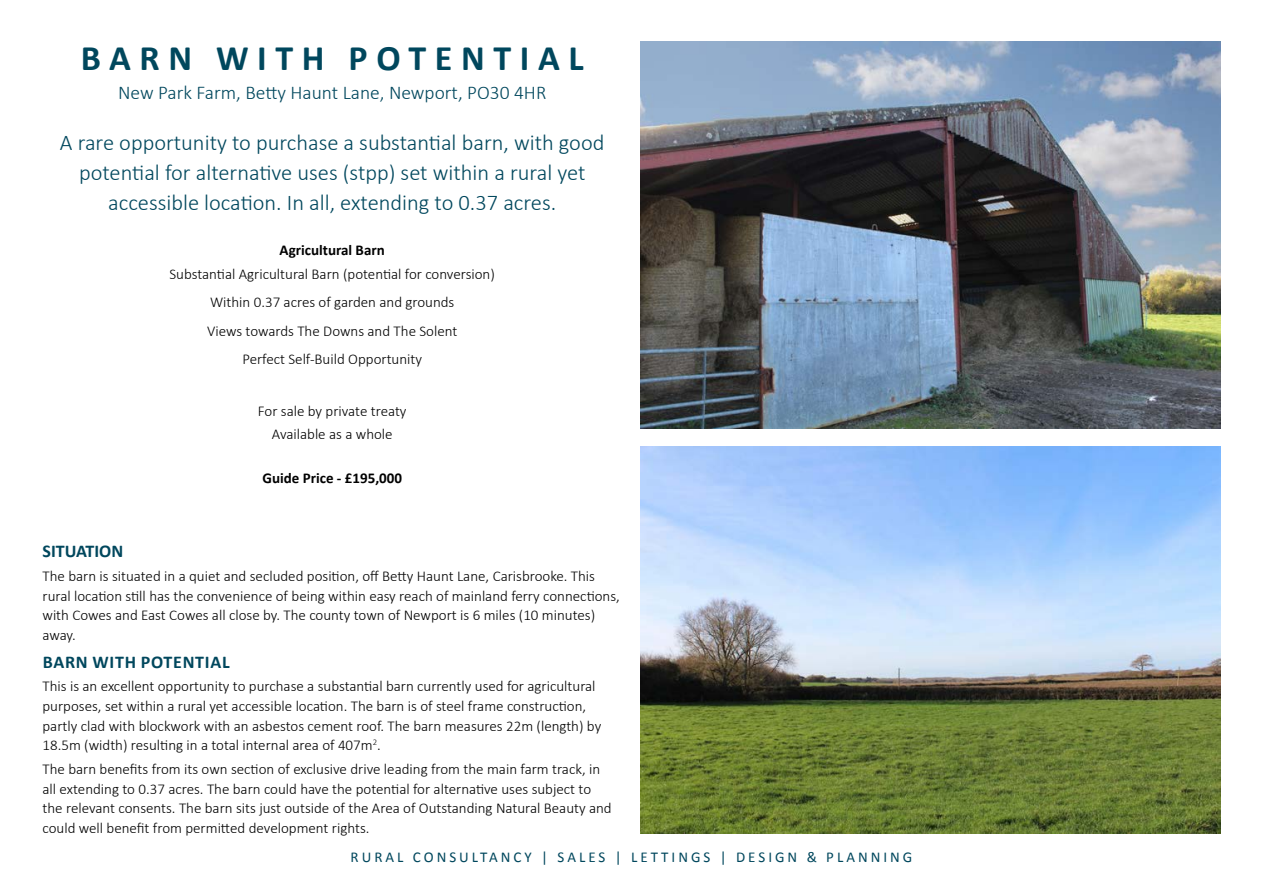
<style>
.page{position:relative;width:1263px;height:893px;background:#fff}
.page>*{position:absolute;margin:0;border:0;box-sizing:border-box;transform-origin:0 0}
.t1{font:700 36px "Calibri";letter-spacing:.24em;color:#00475d}
.t2{font:300 22.5px/30.2px "Calibri";color:#00475d;text-align:center}
.t3{font:300 19.5px "Calibri";color:#00475d}
.t4{font:700 18px "Calibri";letter-spacing:.04em;color:#00475d}
.t5{font:700 18px "Calibri";color:#00475d}
.t6{font:300 15px/19.6px "Calibri";color:#000}
.t7{font:15px "Calibri";letter-spacing:.2em;color:#00475d}
.t8{font:700 15px "Calibri";color:#000}
</style>
<div class="page">
<img style="left:640px;top:446px;width:580px;height:387px">
<img style="left:640px;top:41px;width:580px;height:387px">
<h1 class="t1" style="left:81px;top:35px;width:505px">BARN WITH POTENTIAL</h1>
<h3 class="t3" style="left:118px;top:80px;width:430px">New Park Farm, Betty Haunt Lane, Newport, PO30 4HR</h3>
<h2 class="t2" style="left:60px;top:127px;width:546px">A rare opportunity to purchase a substantial barn, with good potential for alternative uses (stpp) set within a rural yet accessible location. In all, extending to 0.37 acres.</h2>
<p class="t8" style="left:280px;top:241px;width:107px">Agricultural Barn</p>
<p class="t6" style="left:170px;top:260px;width:327px;line-height:28px;text-align:center">Substantial Agricultural Barn (potential for conversion)<br>Within 0.37 acres of garden and grounds<br>Views towards The Downs and The Solent<br>Perfect Self-Build Opportunity</p>
<p class="t6" style="left:258px;top:398px;width:150px;line-height:23.9px;text-align:center">For sale by private treaty<br>Available as a whole</p>
<p class="t8" style="left:262px;top:468px;width:141px">Guide Price - £195,000</p>
<p class="t5" style="left:43px;top:540px;width:82px">SITUATION</p>
<p class="t6" style="left:43px;top:566px;width:579px">The barn is situated in a quiet and secluded position, off Betty Haunt Lane, Carisbrooke. This rural location still has the convenience of being within easy reach of mainland ferry connections, with Cowes and East Cowes all close by. The county town of Newport is 6 miles (10 minutes) away.</p>
<p class="t4" style="left:43px;top:650px;width:188px">BARN WITH POTENTIAL</p>
<p class="t6" style="left:43px;top:676px;width:560px">This is an excellent opportunity to purchase a substantial barn currently used for agricultural purposes, set within a rural yet accessible location. The barn is of steel frame construction, partly clad with blockwork with an asbestos cement roof. The barn measures 22m (length) by 18.5m (width) resulting in a total internal area of 407m<sup>2</sup>.</p>
<p class="t6" style="left:43px;top:758px;width:571px">The barn benefits from its own section of exclusive drive leading from the main farm track, in all extending to 0.37 acres. The barn could have the potential for alternative uses subject to the relevant consents. The barn sits just outside of the Area of Outstanding Natural Beauty and could well benefit from permitted development rights.</p>
<p class="t7" style="left:351px;top:847px;width:563px">RURAL CONSULTANCY | SALES | LETTINGS | DESIGN &amp; PLANNING</p>
</div>
